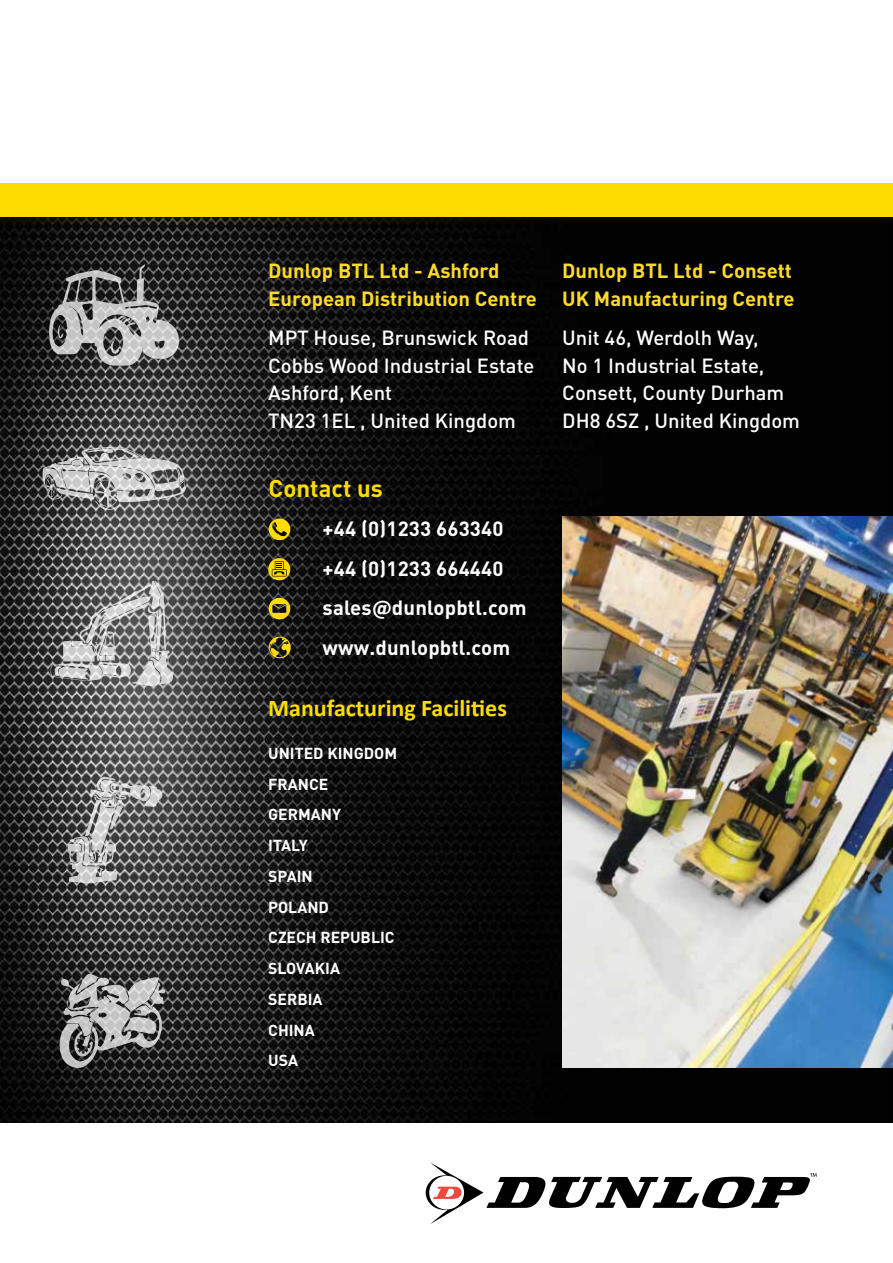
<style>
.page{position:relative;width:893px;height:1263px;background:#fff}
.page>*{position:absolute;margin:0;border:0;box-sizing:border-box;transform-origin:0 0}
.t1{font:700 24px "Calibri";color:#fddd00}
.t2{font:700 24px "DINOT";color:#fddd00}
.t3{font:700 20.4px/39.6px "DINOT";letter-spacing:.01em;color:#fff}
.t4{font:500 20.25px/27.6px "DINOT";color:#fff}
.t5{font:700 20.25px/27.6px "DINOT";color:#fddb2b}
.t6{font:700 15.75px/30.8px "DINOT";color:#fff}
</style>
<div class="page">
<img style="left:0;top:217px;width:893px;height:906px">
<svg style="left:426px;top:1162px;width:391px;height:62px"></svg>
<svg style="left:269px;top:518px;width:21px;height:22px"></svg>
<svg style="left:269px;top:598px;width:21px;height:21px"></svg>
<svg style="left:269px;top:637px;width:22px;height:22px"></svg>
<svg style="left:268px;top:558px;width:22px;height:22px"></svg>
<svg style="left:272px;top:561px;width:15px;height:15px"></svg>
<svg style="left:59px;top:973px;width:106px;height:96px;background:#797979"></svg>
<svg style="left:50px;top:580px;width:124px;height:106px;background:#8e8e8e"></svg>
<svg style="left:48px;top:264px;width:134px;height:102px;background:#707070"></svg>
<svg style="left:68px;top:776px;width:95px;height:108px;background:#848484"></svg>
<svg style="left:42px;top:446px;width:144px;height:65px;background:#909090"></svg>
<img style="left:562px;top:517px;width:331px;height:551px">
<div style="left:0;top:183px;width:893px;height:34px;background:#fddd00"></div>
<p class="t5" style="left:268px;top:256px;width:270px">Dunlop BTL Ltd - Ashford<br>European Distribution Centre</p>
<p class="t4" style="left:268px;top:323px;width:268px">MPT House, Brunswick Road<br>Cobbs Wood Industrial Estate<br>Ashford, Kent<br>TN23 1EL , United Kingdom</p>
<p class="t2" style="left:269px;top:472px;width:116px">Contact us</p>
<p class="t3" style="left:323px;top:508px;width:206px">+44 (0)1233 663340 +44 (0)1233 664440 sales@dunlopbtl.com www.dunlopbtl.com</p>
<p class="t1" style="left:268px;top:691px;width:240px">Manufacturing Facilities</p>
<p class="t6" style="left:268px;top:737px;width:130px">UNITED KINGDOM<br>FRANCE<br>GERMANY<br>ITALY<br>SPAIN<br>POLAND<br>CZECH REPUBLIC<br>SLOVAKIA<br>SERBIA<br>CHINA<br>USA</p>
<p class="t5" style="left:562px;top:256px;width:234px">Dunlop BTL Ltd - Consett<br>UK Manufacturing Centre</p>
<p class="t4" style="left:562px;top:323px;width:239px">Unit 46, Werdolh Way,<br>No 1 Industrial Estate,<br>Consett, County Durham<br>DH8 6SZ , United Kingdom</p>
</div>
